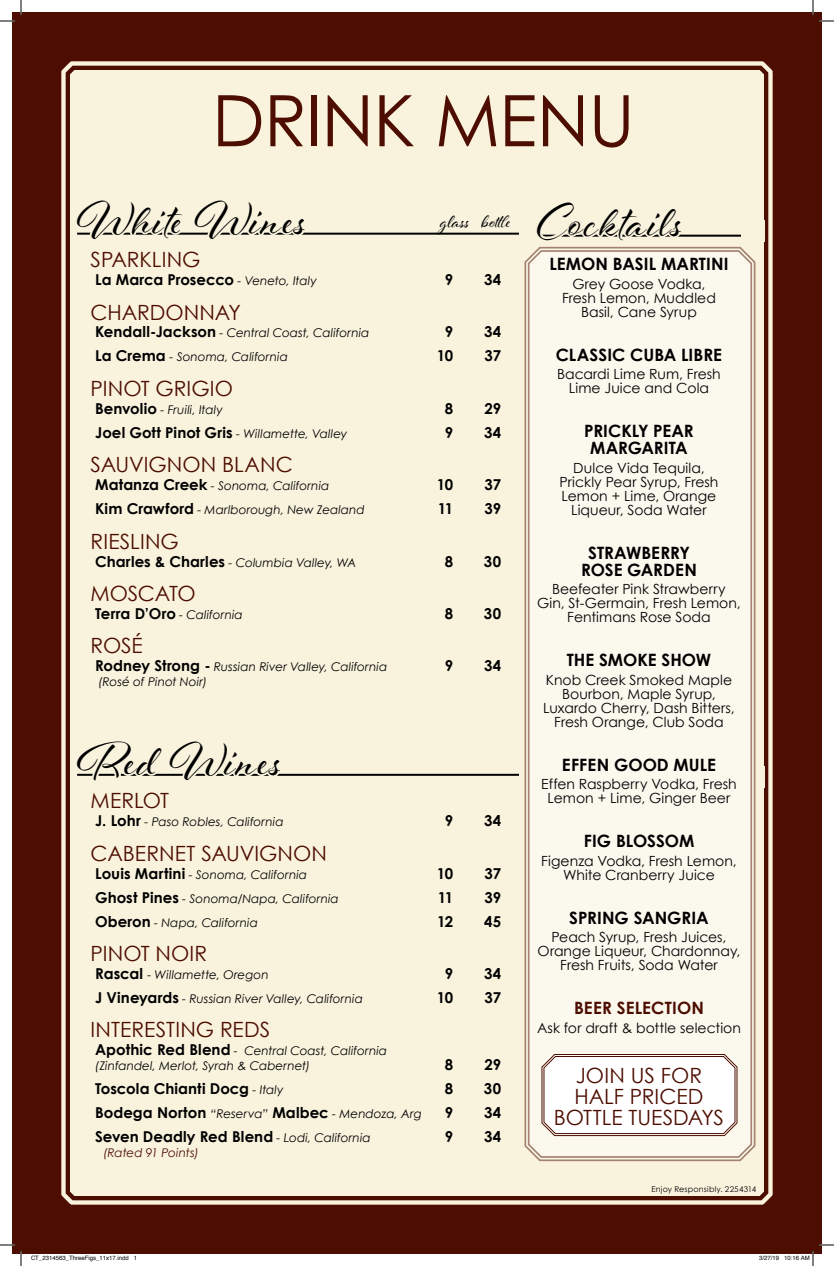
<style>
.page{position:relative;width:834px;height:1266px;background:#fff}
.page>*{position:absolute;margin:0;border:0;box-sizing:border-box;transform-origin:0 0}
.t1{font:71px "Century Gothic";letter-spacing:-.01em;color:#4d0d00}
.t2{font:50px "Al Fresco";letter-spacing:.04em;color:#000}
.t3{font:22px "Al Fresco";color:#000}
.t4{font:21px/21px "Century Gothic";color:#4d0d00;text-align:center}
.t5{font:700 17px/17px "Century Gothic";color:#000;text-align:center}
.t6{font:700 17px "Century Gothic";letter-spacing:.01em;color:#4d0d00}
.t7{font:700 15px "Century Gothic";color:#000}
.t8{font:14px/14px "Century Gothic";letter-spacing:.005em;color:#000;text-align:center}
.t9{font:italic 12px/15px "Century Gothic";letter-spacing:.005em;color:#000}
.t10{font:italic 12px "Century Gothic";letter-spacing:-.015em;color:#4d0d00}
.t11{font:8px "Century Gothic";letter-spacing:.025em;color:#000}
.t12{font:6px "Helvetica";color:#000}
.s1{font-weight:400;font-style:italic;font-size:12px}
.s2{font-weight:700;font-style:normal;font-size:15px}
</style>
<div class="page">
<div style="left:12px;top:12px;width:810px;height:1242px;background:#4d0d00"></div>
<div style="left:64px;top:62px;width:706px;height:1140px;background:#f9f3de"></div>
<hr style="left:77px;top:233px;width:687px;height:2px;background:#000">
<hr style="left:77px;top:774px;width:687px;height:2px;background:#000">
<div style="left:73px;top:196px;width:236px;height:55px;background:#f9f3de"></div>
<div style="left:73px;top:737px;width:211px;height:48px;background:#f9f3de"></div>
<div style="left:519px;top:767px;width:245px;height:21px;background:#f9f3de"></div>
<div style="left:519px;top:221px;width:245px;height:21px;background:#f9f3de"></div>
<div style="left:523px;top:245px;width:234px;height:918px;background:#fbf8ee"></div>
<div style="left:528px;top:250px;width:224px;height:908px;border:2px solid #4d0d00;border-radius:13px"></div>
<svg style="left:541px;top:1053px;width:197px;height:84px;background:#f7f5f4"></svg>
<div style="left:543px;top:1056px;width:192px;height:78px;border:1px solid #4d0d00;border-radius:11px"></div>
<hr style="left:537px;top:235px;width:204px;height:2px;background:#000">
<svg style="left:533px;top:198px;width:152px;height:51px"></svg>
<svg style="left:0;top:0;width:22px;height:22px"></svg>
<svg style="left:0;top:1244px;width:22px;height:22px"></svg>
<svg style="left:812px;top:0;width:22px;height:22px"></svg>
<svg style="left:805px;top:1244px;width:29px;height:22px"></svg>
<h1 class="t1" style="left:212px;top:77px;width:424px">DRINK MENU</h1>
<h2 class="t2" style="left:77px;top:186px;width:231px">White Wines</h2>
<h3 class="t4" style="left:91px;top:249px;width:111px">SPARKLING</h3>
<p class="t7" style="left:95px;top:270px;width:223px">La Marca Prosecco <span class="s1">- Veneto, Italy</span></p>
<p class="t7" style="left:445px;top:270px;width:10px">9</p>
<p class="t7" style="left:484px;top:270px;width:19px">34</p>
<h3 class="t4" style="left:91px;top:301px;width:152px">CHARDONNAY</h3>
<p class="t9" style="left:95px;top:325px;width:276px"><span class="s2">Kendall-Jackson</span> - Central Coast, California</p>
<p class="t7" style="left:445px;top:323px;width:10px">9</p>
<p class="t7" style="left:484px;top:323px;width:19px">34</p>
<p class="t9" style="left:95px;top:349px;width:194px"><span class="s2">La Crema</span> - Sonoma, California</p>
<p class="t7" style="left:437px;top:347px;width:18px">10</p>
<p class="t7" style="left:485px;top:347px;width:18px">37</p>
<h3 class="t4" style="left:91px;top:378px;width:144px">PINOT GRIGIO</h3>
<p class="t9" style="left:95px;top:402px;width:129px"><span class="s2">Benvolio</span> - Fruili, Italy</p>
<p class="t7" style="left:445px;top:399px;width:10px">8</p>
<p class="t7" style="left:484px;top:399px;width:18px">29</p>
<p class="t9" style="left:95px;top:426px;width:254px"><span class="s2">Joel Gott Pinot Gris</span> - Willamette, Valley</p>
<p class="t7" style="left:445px;top:423px;width:10px">9</p>
<p class="t7" style="left:484px;top:423px;width:19px">34</p>
<h3 class="t4" style="left:91px;top:454px;width:204px">SAUVIGNON BLANC</h3>
<p class="t9" style="left:95px;top:478px;width:236px"><span class="s2">Matanza Creek</span> - Sonoma, California</p>
<p class="t7" style="left:437px;top:475px;width:18px">10</p>
<p class="t7" style="left:485px;top:475px;width:18px">37</p>
<p class="t9" style="left:95px;top:502px;width:271px"><span class="s2">Kim Crawford</span> - Marlborough, New Zealand</p>
<p class="t7" style="left:438px;top:499px;width:17px">11</p>
<p class="t7" style="left:485px;top:499px;width:18px">39</p>
<h3 class="t4" style="left:91px;top:530px;width:90px">RIESLING</h3>
<p class="t9" style="left:95px;top:555px;width:263px"><span class="s2">Charles &amp; Charles</span> - Columbia Valley, WA</p>
<p class="t7" style="left:445px;top:552px;width:10px">8</p>
<p class="t7" style="left:484px;top:552px;width:19px">30</p>
<h3 class="t4" style="left:91px;top:583px;width:106px">MOSCATO</h3>
<p class="t9" style="left:95px;top:607px;width:149px"><span class="s2">Terra D’Oro</span> - California</p>
<p class="t7" style="left:445px;top:604px;width:10px">8</p>
<p class="t7" style="left:484px;top:604px;width:19px">30</p>
<h3 class="t4" style="left:91px;top:635px;width:54px">ROSÉ</h3>
<p class="t9" style="left:95px;top:659px;width:294px"><span class="s2">Rodney Strong -</span> Russian River Valley, California</p>
<p class="t7" style="left:445px;top:656px;width:10px">9</p>
<p class="t7" style="left:484px;top:656px;width:19px">34</p>
<p class="t9" style="left:98px;top:674px;width:110px">(Rosé of Pinot Noir)</p>
<h3 class="t3" style="left:440px;top:206px;width:71px">glass bottle</h3>
<h2 class="t2" style="left:77px;top:727px;width:206px">Red Wines</h2>
<h3 class="t4" style="left:91px;top:790px;width:80px">MERLOT</h3>
<p class="t9" style="left:95px;top:814px;width:190px"><span class="s2">J. Lohr</span> - Paso Robles, California</p>
<p class="t7" style="left:445px;top:811px;width:10px">9</p>
<p class="t7" style="left:484px;top:811px;width:19px">34</p>
<h3 class="t4" style="left:91px;top:842px;width:238px">CABERNET SAUVIGNON</h3>
<p class="t9" style="left:95px;top:867px;width:213px"><span class="s2">Louis Martini</span> - Sonoma, California</p>
<p class="t7" style="left:437px;top:864px;width:18px">10</p>
<p class="t7" style="left:485px;top:864px;width:18px">37</p>
<p class="t9" style="left:95px;top:891px;width:245px"><span class="s2">Ghost Pines</span> - Sonoma/Napa, California</p>
<p class="t7" style="left:438px;top:888px;width:17px">11</p>
<p class="t7" style="left:485px;top:888px;width:18px">39</p>
<p class="t9" style="left:95px;top:915px;width:164px"><span class="s2">Oberon</span> - Napa, California</p>
<p class="t7" style="left:437px;top:912px;width:18px">12</p>
<p class="t7" style="left:484px;top:912px;width:19px">45</p>
<h3 class="t4" style="left:91px;top:943px;width:118px">PINOT NOIR</h3>
<p class="t9" style="left:95px;top:967px;width:175px"><span class="s2">Rascal</span> - Willamette, Oregon</p>
<p class="t7" style="left:445px;top:964px;width:10px">9</p>
<p class="t7" style="left:484px;top:964px;width:19px">34</p>
<p class="t9" style="left:95px;top:991px;width:269px"><span class="s2">J Vineyards</span> - Russian River Valley, California</p>
<p class="t7" style="left:437px;top:988px;width:18px">10</p>
<p class="t7" style="left:485px;top:988px;width:18px">37</p>
<h3 class="t4" style="left:91px;top:1019px;width:181px">INTERESTING REDS</h3>
<p class="t9" style="left:95px;top:1043px;width:293px"><span class="s2">Apothic Red Blend</span> - Central Coast, California (Zinfandel, Merlot, Syrah &amp; Cabernet)</p>
<p class="t7" style="left:445px;top:1055px;width:10px">8</p>
<p class="t7" style="left:484px;top:1055px;width:18px">29</p>
<p class="t7" style="left:95px;top:1079px;width:190px">Toscola Chianti Docg <span class="s1">- Italy</span></p>
<p class="t7" style="left:445px;top:1079px;width:10px">8</p>
<p class="t7" style="left:484px;top:1079px;width:19px">30</p>
<p class="t9" style="left:95px;top:1106px;width:328px"><span class="s2">Bodega Norton</span> “Reserva” <span class="s2">Malbec</span> - Mendoza, Arg</p>
<p class="t7" style="left:445px;top:1103px;width:10px">9</p>
<p class="t7" style="left:484px;top:1103px;width:19px">34</p>
<p class="t7" style="left:95px;top:1127px;width:277px">Seven Deadly Red Blend <span class="s1">- Lodi, California</span></p>
<p class="t7" style="left:445px;top:1127px;width:10px">9</p>
<p class="t7" style="left:484px;top:1127px;width:19px">34</p>
<p class="t10" style="left:104px;top:1146px;width:97px">(Rated 91 Points)</p>
<h2 class="t2" style="left:537px;top:188px;width:147px">Cocktails</h2>
<h3 class="t5" style="left:549px;top:255px;width:181px">LEMON BASIL MARTINI</h3>
<p class="t8" style="left:562px;top:276px;width:155px">Grey Goose Vodka,<br>Fresh Lemon, Muddled<br>Basil, Cane Syrup</p>
<h3 class="t5" style="left:556px;top:346px;width:168px">CLASSIC CUBA LIBRE</h3>
<p class="t8" style="left:557px;top:367px;width:165px">Bacardi Lime Rum, Fresh<br>Lime Juice and Cola</p>
<h3 class="t5" style="left:584px;top:422px;width:111px">PRICKLY PEAR<br>MARGARITA</h3>
<p class="t8" style="left:559px;top:460px;width:161px">Dulce Vida Tequila,<br>Prickly Pear Syrup, Fresh<br>Lemon + Lime, Orange<br>Liqueur, Soda Water</p>
<h3 class="t5" style="left:581px;top:544px;width:117px">STRAWBERRY<br>ROSE GARDEN</h3>
<p class="t8" style="left:537px;top:582px;width:205px">Beefeater Pink Strawberry<br>Gin, St-Germain, Fresh Lemon,<br>Fentimans Rose Soda</p>
<h3 class="t5" style="left:567px;top:651px;width:146px">THE SMOKE SHOW</h3>
<p class="t8" style="left:543px;top:672px;width:193px">Knob Creek Smoked Maple<br>Bourbon, Maple Syrup,<br>Luxardo Cherry, Dash Bitters,<br>Fresh Orange, Club Soda</p>
<h3 class="t5" style="left:562px;top:756px;width:156px">EFFEN GOOD MULE</h3>
<p class="t8" style="left:541px;top:777px;width:197px">Effen Raspberry Vodka, Fresh<br>Lemon + Lime, Ginger Beer</p>
<h3 class="t5" style="left:584px;top:832px;width:112px">FIG BLOSSOM</h3>
<p class="t8" style="left:541px;top:853px;width:197px">Figenza Vodka, Fresh Lemon,<br>White Cranberry Juice</p>
<h3 class="t5" style="left:569px;top:909px;width:141px">SPRING SANGRIA</h3>
<p class="t8" style="left:538px;top:930px;width:204px">Peach Syrup, Fresh Juices,<br>Orange Liqueur, Chardonnay,<br>Fresh Fruits, Soda Water</p>
<h3 class="t6" style="left:574px;top:997px;width:131px">BEER SELECTION</h3>
<p class="t8" style="left:537px;top:1020px;width:206px">Ask for draft &amp; bottle selection</p>
<h3 class="t4" style="left:554px;top:1064px;width:172px">JOIN US FOR<br>HALF PRICED<br>BOTTLE TUESDAYS</h3>
<p class="t11" style="left:651px;top:1184px;width:107px">Enjoy Responsibly. 2254314</p>
<p class="t12" style="left:31px;top:1253px;width:108px">CT_2314563_ThreeFigs_11x17.indd 1</p>
<p class="t12" style="left:759px;top:1253px;width:52px">3/27/19 10:16 AM</p>
</div>
